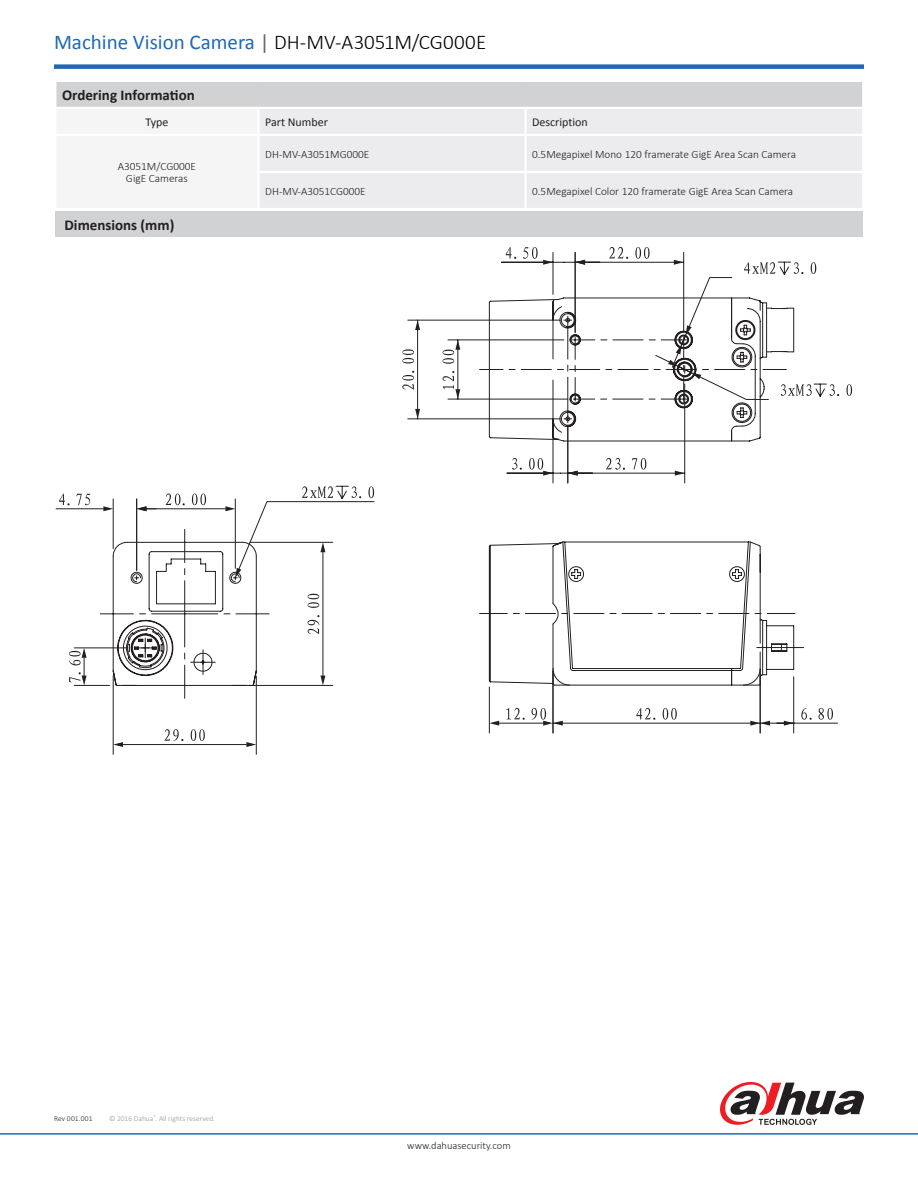
<style>
.page{position:relative;width:918px;height:1188px;background:#fff}
.page>*{position:absolute;margin:0;border:0;box-sizing:border-box;transform-origin:0 0}
.t1{font:21px "Calibri";color:#1e69b4}
.t2{font:700 15px "Calibri";color:#231f20}
.t3{font:12px "Calibri";color:#231f20}
.t4{font:300 11.25px "Calibri";color:#231f20}
.t5{font:300 10.5px "Calibri";color:#231f20}
.t6{font:300 7.5px "Calibri";color:#939598}
.t7{font:300 7.5px "Calibri";letter-spacing:.015em;color:#231f20}
.s1{color:#636366}
.s2{font-weight:300;color:#000}
</style>
<div class="page">
<hr style="left:0;top:1133px;width:918px;height:2px;background:#1e69b4">
<div style="left:54px;top:64px;width:810px;height:5px;background:#1e69b4"></div>
<svg style="left:720px;top:1082px;width:144px;height:43px"></svg>
<div style="left:55px;top:81px;width:808px;height:27px;background:#d1d2d4"></div>
<div style="left:260px;top:109px;width:602px;height:99px;background:#ececee"></div>
<hr style="left:259px;top:107px;width:266px;height:2px;background:#fff">
<hr style="left:525px;top:107px;width:339px;height:2px;background:#fff">
<hr style="left:259px;top:134px;width:265px;height:2px;background:#fff">
<hr style="left:527px;top:134px;width:337px;height:2px;background:#fff">
<hr style="left:257px;top:171px;width:267px;height:2px;background:#fff">
<hr style="left:527px;top:171px;width:337px;height:2px;background:#fff">
<hr style="left:54px;top:80px;width:205px;height:2px;background:#fff">
<hr style="left:259px;top:80px;width:266px;height:2px;background:#fff">
<hr style="left:525px;top:80px;width:339px;height:2px;background:#fff">
<hr style="left:54px;top:82px;width:2px;height:25px;background:#fff">
<hr style="left:862px;top:82px;width:2px;height:25px;background:#fff">
<hr style="left:54px;top:107px;width:205px;height:2px;background:#fff">
<hr style="left:524px;top:109px;width:3px;height:26px;background:#fff">
<hr style="left:524px;top:135px;width:3px;height:37px;background:#fff">
<hr style="left:524px;top:172px;width:3px;height:36px;background:#fff">
<div style="left:56px;top:211px;width:807px;height:26px;background:#d1d2d4"></div>
<svg style="left:801px;top:708px;width:32px;height:12px"></svg>
<hr style="left:793px;top:677px;width:1px;height:56px;background:#231f20">
<hr style="left:760px;top:723px;width:34px;height:1px;background:#231f20">
<hr style="left:777px;top:723px;width:61px;height:1px;background:#231f20">
<svg style="left:784px;top:721px;width:10px;height:5px"></svg>
<hr style="left:113px;top:676px;width:1px;height:78px;background:#231f20">
<hr style="left:256px;top:676px;width:1px;height:78px;background:#231f20">
<hr style="left:123px;top:744px;width:123px;height:1px;background:#231f20">
<svg style="left:113px;top:742px;width:10px;height:5px"></svg>
<svg style="left:246px;top:742px;width:10px;height:5px"></svg>
<svg style="left:165px;top:729px;width:19px;height:12px"></svg>
<svg style="left:190px;top:729px;width:15px;height:12px"></svg>
<svg style="left:609px;top:247px;width:19px;height:12px"></svg>
<hr style="left:575px;top:262px;width:109px;height:1px;background:#231f20">
<svg style="left:506px;top:247px;width:10px;height:12px"></svg>
<hr style="left:553px;top:252px;width:1px;height:42px;background:#231f20">
<hr style="left:575px;top:252px;width:1px;height:80px;background:#231f20">
<hr style="left:501px;top:262px;width:63px;height:1px;background:#231f20">
<hr style="left:564px;top:262px;width:36px;height:1px;background:#231f20">
<svg style="left:523px;top:247px;width:30px;height:18px"></svg>
<svg style="left:575px;top:260px;width:10px;height:5px"></svg>
<hr style="left:489px;top:687px;width:1px;height:46px;background:#231f20">
<hr style="left:499px;top:723px;width:44px;height:1px;background:#231f20">
<svg style="left:489px;top:721px;width:10px;height:5px"></svg>
<svg style="left:506px;top:708px;width:19px;height:12px"></svg>
<svg style="left:636px;top:708px;width:20px;height:12px"></svg>
<svg style="left:662px;top:708px;width:15px;height:12px"></svg>
<hr style="left:553px;top:671px;width:1px;height:62px;background:#231f20">
<hr style="left:760px;top:669px;width:1px;height:64px;background:#231f20">
<hr style="left:553px;top:723px;width:207px;height:1px;background:#231f20">
<svg style="left:531px;top:708px;width:32px;height:18px"></svg>
<svg style="left:750px;top:721px;width:20px;height:5px"></svg>
<hr style="left:74px;top:685px;width:36px;height:1px;background:#231f20">
<hr style="left:74px;top:648px;width:54px;height:1px;background:#231f20">
<svg style="left:69px;top:648px;width:18px;height:37px"></svg>
<hr style="left:56px;top:509px;width:47px;height:1px;background:#231f20">
<svg style="left:59px;top:494px;width:11px;height:11px"></svg>
<svg style="left:76px;top:494px;width:15px;height:11px"></svg>
<svg style="left:846px;top:384px;width:6px;height:12px"></svg>
<svg style="left:635px;top:247px;width:204px;height:150px"></svg>
<svg style="left:100px;top:298px;width:704px;height:401px"></svg>
<svg style="left:113px;top:296px;width:681px;height:390px"></svg>
<svg style="left:127px;top:501px;width:432px;height:165px"></svg>
<svg style="left:302px;top:486px;width:59px;height:14px"></svg>
<svg style="left:368px;top:486px;width:7px;height:14px"></svg>
<svg style="left:235px;top:568px;width:6px;height:10px"></svg>
<svg style="left:134px;top:639px;width:22px;height:18px"></svg>
<p class="t1" style="left:54px;top:29px;width:434px">Machine Vision Camera <span class="s1">|</span> <span class="s2">DH-MV-A3051M/CG000E</span></p>
<p class="t2" style="left:62px;top:85px;width:134px">Ordering Information</p>
<p class="t3" style="left:145px;top:114px;width:25px">Type</p>
<p class="t3" style="left:265px;top:114px;width:64px">Part Number</p>
<p class="t3" style="left:532px;top:114px;width:57px">Description</p>
<p class="t4" style="left:118px;top:159px;width:80px">A3051M/CG000E</p>
<p class="t4" style="left:126px;top:171px;width:63px">GigE Cameras</p>
<p class="t4" style="left:265px;top:147px;width:106px">DH-MV-A3051MG000E</p>
<p class="t4" style="left:532px;top:147px;width:265px">0.5Megapixel Mono 120 framerate GigE Area Scan Camera</p>
<p class="t4" style="left:265px;top:184px;width:102px">DH-MV-A3051CG000E</p>
<p class="t4" style="left:532px;top:184px;width:262px">0.5Megapixel Color 120 framerate GigE Area Scan Camera</p>
<p class="t2" style="left:65px;top:215px;width:111px">Dimensions (mm)</p>
<p class="t7" style="left:54px;top:1113px;width:40px">Rev 001.001</p>
<p class="t6" style="left:109px;top:1113px;width:107px">© 2016 Dahua<sup>®</sup>. All rights reserved.</p>
<p class="t5" style="left:407px;top:1139px;width:105px">www.dahuasecurity.com</p>
</div>
